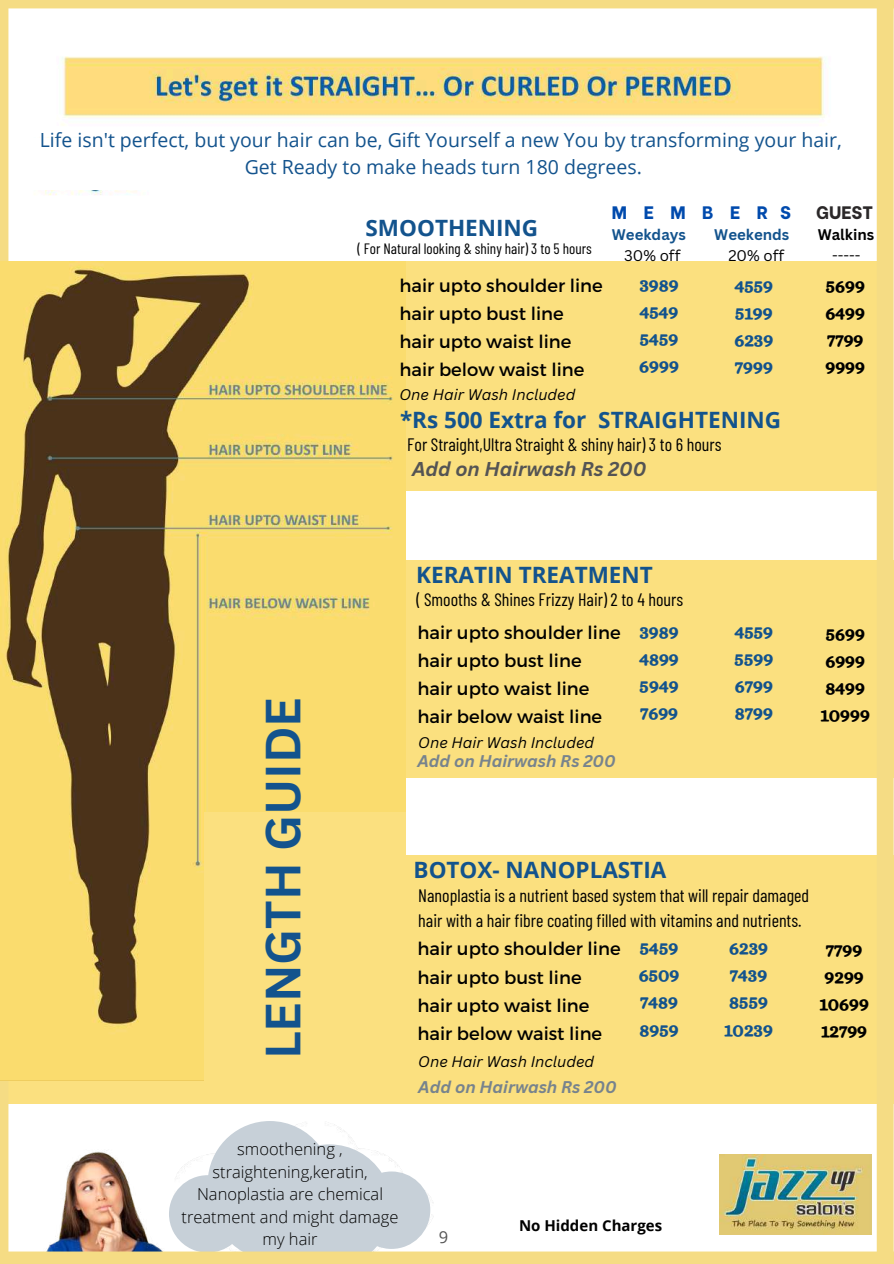
<style>
.page{position:relative;width:894px;height:1264px;background:#fff}
.page>*{position:absolute;margin:0;border:0;box-sizing:border-box;transform-origin:0 0}
.t1{font:700 48px "Canva Sans";color:#13538d}
.t2{font:700 22.5px "Open Sans";color:#13538d}
.t3{font:19.5px/27px "Open Sans";color:#13538d;text-align:center}
.t4{font:19.5px/27px "CA Generated";color:#13538d;text-align:justify}
.t5{font:19.5px/27px "CA Generated";color:#000;text-align:justify}
.t6{font:italic 700 19.5px "Canva Sans";color:#545454}
.t7{font:18px/28px "Montserrat";color:#000}
.t8{font:18px/24.8px "Barlow Condensed";color:#000}
.t9{font:800 18px "Be Vietnam";letter-spacing:.92em;color:#004aad}
.t10{font:800 18px "Be Vietnam";color:#2b2829}
.t11{font:300 16.5px/22.5px "Open Sans";color:#000;text-align:center}
.t12{font:italic 700 16.5px "Canva Sans";color:#77838d}
.t13{font:16.5px "Open Sans";color:#545454}
.t14{font:italic 15px "Canva Sans";color:#000}
.t15{font:15px "Barlow Condensed";color:#000}
.t16{font:15px "Canva Sans";color:#000}
.t17{font:700 15px "Canva Sans";color:#13538d}
.t18{font:700 15px "Open Sans";color:#000}
.t19{font:700 15px "Canva Sans";color:#000}
</style>
<div class="page">
<img style="left:8px;top:8px;width:868px;height:206px">
<div style="left:0;top:261px;width:884px;height:229px;background:#fbe07f"></div>
<div style="left:0;top:560px;width:893px;height:217px;background:#fbe07f"></div>
<div style="left:0;top:855px;width:893px;height:249px;background:#fbe07f"></div>
<img style="left:46px;top:1151px;width:116px;height:100px">
<svg style="left:169px;top:1121px;width:261px;height:130px"></svg>
<img style="left:719px;top:1154px;width:152px;height:80px">
<div style="left:0;top:0;width:8px;height:1263px;background:#f5dc84"></div>
<div style="left:876px;top:0;width:17px;height:1263px;background:#f5dc84"></div>
<div style="left:0;top:1251px;width:893px;height:12px;background:#f5dc84"></div>
<div style="left:0;top:0;width:893px;height:8px;background:#f5dc84"></div>
<div style="left:14px;top:138px;width:857px;height:51px;background:#fff"></div>
<img style="left:0;top:261px;width:405px;height:819px">
<div style="left:204px;top:812px;width:201px;height:268px;background:#fbe07f"></div>
<p class="t3" style="left:40px;top:125px;width:803px">Life isn't perfect, but your hair can be, Gift Yourself a new You by transforming your hair,<br>Get Ready to make heads turn 180 degrees.</p>
<p class="t9" style="left:611px;top:197px;width:181px">MEMBERS</p>
<p class="t10" style="left:815px;top:197px;width:59px">GUEST</p>
<p class="t17" style="left:611px;top:224px;width:75px">Weekdays</p>
<p class="t17" style="left:714px;top:224px;width:77px">Weekends</p>
<p class="t19" style="left:817px;top:224px;width:58px">Walkins</p>
<p class="t4" style="left:734px;top:272px;width:40px">4559<br>5199<br>6239<br>7999</p>
<p class="t2" style="left:365px;top:212px;width:174px">SMOOTHENING</p>
<p class="t15" style="left:357px;top:239px;width:235px">( For Natural looking &amp; shiny hair) 3 to 5 hours</p>
<p class="t16" style="left:624px;top:245px;width:58px">30% off</p>
<p class="t16" style="left:728px;top:245px;width:57px">20% off</p>
<p class="t16" style="left:831px;top:245px;width:30px">-----</p>
<p class="t7" style="left:399px;top:270px;width:205px">hair upto shoulder line hair upto bust line hair upto waist line hair below waist line</p>
<p class="t5" style="left:825px;top:272px;width:41px">5699<br>6499<br>7799<br>9999</p>
<p class="t4" style="left:639px;top:271px;width:41px">3989<br>4549<br>5459<br>6999</p>
<p class="t2" style="left:400px;top:403px;width:382px">*Rs 500 Extra for STRAIGHTENING</p>
<p class="t14" style="left:399px;top:384px;width:177px">One Hair Wash Included</p>
<p class="t8" style="left:399px;top:431px;width:323px">( For Straight,Ultra Straight &amp; shiny hair) 3 to 6 hours</p>
<p class="t6" style="left:412px;top:455px;width:236px">Add on Hairwash Rs 200</p>
<h1 class="t1" style="left:249px;top:1059px;width:363px;rotate:-90deg">LENGTH GUIDE</h1>
<p class="t2" style="left:416px;top:558px;width:238px">KERATIN TREATMENT</p>
<p class="t8" style="left:416px;top:586px;width:268px">( Smooths &amp; Shines Frizzy Hair) 2 to 4 hours</p>
<p class="t7" style="left:417px;top:617px;width:205px">hair upto shoulder line hair upto bust line hair upto waist line hair below waist line</p>
<p class="t5" style="left:820px;top:619px;width:51px;text-align:left">5699<br>6999<br>8499<br>10999</p>
<p class="t4" style="left:639px;top:618px;width:41px">3989<br>4899<br>5949<br>7699</p>
<p class="t4" style="left:734px;top:618px;width:40px">4559<br>5599<br>6799<br>8799</p>
<p class="t14" style="left:418px;top:731px;width:177px">One Hair Wash Included</p>
<p class="t12" style="left:417px;top:749px;width:200px">Add on Hairwash Rs 200</p>
<p class="t2" style="left:413px;top:853px;width:254px">BOTOX- NANOPLASTIA</p>
<p class="t8" style="left:418px;top:882px;width:392px">Nanoplastia is a nutrient based system that will repair damaged hair with a hair fibre coating filled with vitamins and nutrients.</p>
<p class="t7" style="left:417px;top:934px;width:205px">hair upto shoulder line hair upto bust line hair upto waist line hair below waist line</p>
<p class="t5" style="left:819px;top:936px;width:51px;text-align:center">7799<br>9299<br>10699<br>12799</p>
<p class="t4" style="left:638px;top:934px;width:42px">5459<br>6509<br>7489<br>8959</p>
<p class="t4" style="left:724px;top:934px;width:50px;text-align:left">6239<br>7439<br>8559<br>10239</p>
<p class="t14" style="left:418px;top:1050px;width:177px">One Hair Wash Included</p>
<p class="t12" style="left:418px;top:1074px;width:200px">Add on Hairwash Rs 200</p>
<p class="t11" style="left:181px;top:1137px;width:218px">smoothening , straightening,keratin,<br>Nanoplastia are chemical treatment and might damage my hair</p>
<p class="t13" style="left:438px;top:1225px;width:11px">9</p>
<p class="t18" style="left:519px;top:1215px;width:145px">No Hidden Charges</p>
</div>
